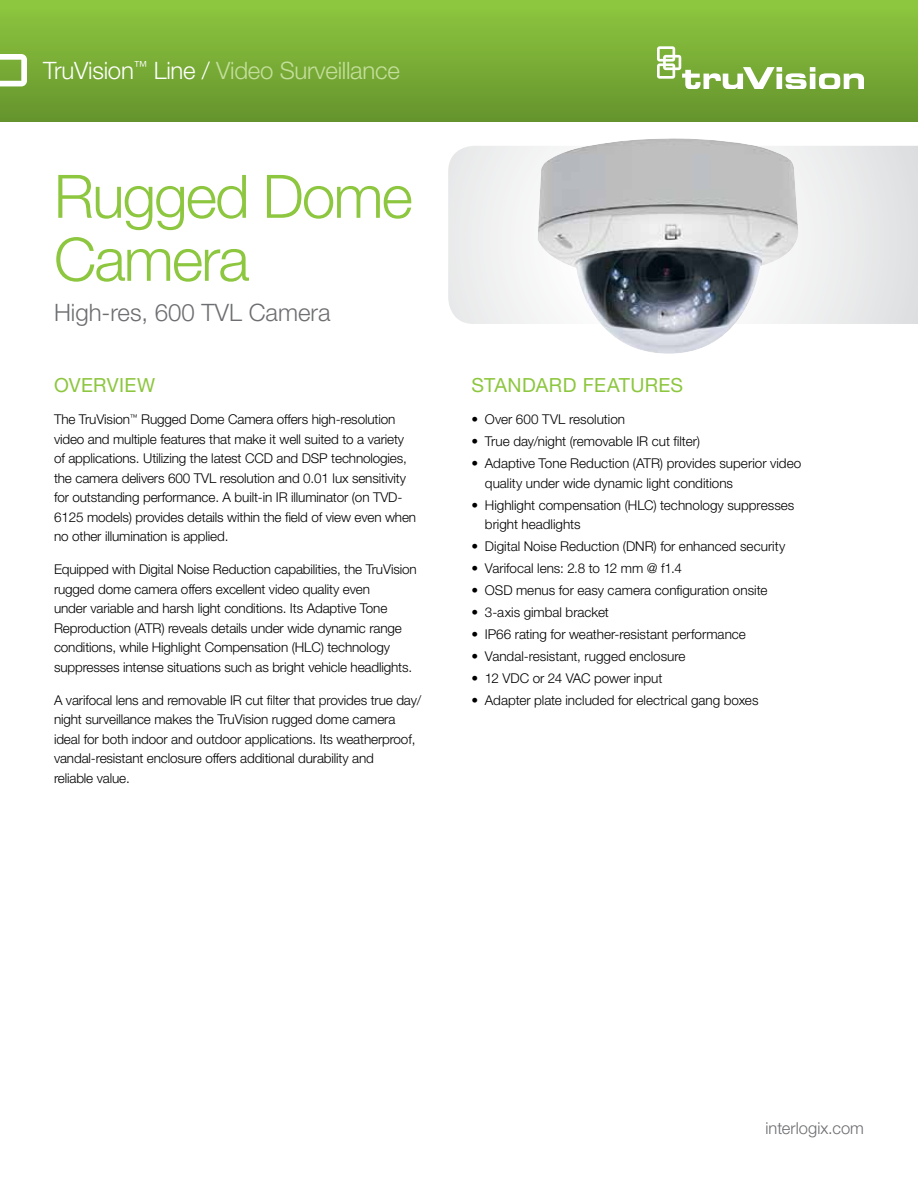
<style>
.page{position:relative;width:918px;height:1188px;background:#fff}
.page>*{position:absolute;margin:0;border:0;box-sizing:border-box;transform-origin:0 0}
.t1{font:300 60px/63px "Helvetica Neue LT Pro";letter-spacing:-.03em;color:#8dc63f}
.t2{font:300 24px "Helvetica Neue LT Pro";letter-spacing:-.01em;color:#c4df9b}
.t3{font:300 24px "Helvetica Neue LT Pro";color:#6d6e71}
.t4{font:19.5px "Helvetica Neue LT Pro";letter-spacing:.02em;color:#8dc63f}
.t5{font:300 16.5px "Helvetica Neue LT Std";color:#6d6e71}
.t6{font:300 13.5px/19.5px "Helvetica Neue LT Pro";letter-spacing:-.01em;color:#000}
.s1{color:#fff}
</style>
<div class="page">
<svg style="left:448px;top:146px;width:470px;height:178px"></svg>
<div style="left:0;top:0;width:918px;height:122px;background:linear-gradient(to bottom,#8fc840,#65942d)"></div>
<svg style="left:0;top:54px;width:27px;height:32px"></svg>
<svg style="left:657px;top:46px;width:207px;height:43px"></svg>
<img style="left:538px;top:138px;width:261px;height:216px">
<h2 class="t2" style="left:43px;top:56px;width:358px"><span class="s1">TruVision</span><sup>™</sup> <span class="s1">Line /</span> Video Surveillance</h2>
<h1 class="t1" style="left:54px;top:164px;width:360px">Rugged Dome<br>Camera</h1>
<h2 class="t3" style="left:54px;top:298px;width:278px">High-res, 600 TVL Camera</h2>
<h3 class="t4" style="left:54px;top:373px;width:103px">OVERVIEW</h3>
<p class="t6" style="left:54px;top:410px;width:364px">The TruVision<sup>™</sup> Rugged Dome Camera offers high-resolution video and multiple features that make it well suited to a variety of applications. Utilizing the latest CCD and DSP technologies, the camera delivers 600 TVL resolution and 0.01 lux sensitivity for outstanding performance. A built-in IR illuminator (on TVD-6125 models) provides details within the field of view even when no other illumination is applied.</p>
<p class="t6" style="left:54px;top:559px;width:364px">Equipped with Digital Noise Reduction capabilities, the TruVision rugged dome camera offers excellent video quality even<br>under variable and harsh light conditions. Its Adaptive Tone Reproduction (ATR) reveals details under wide dynamic range conditions, while Highlight Compensation (HLC) technology suppresses intense situations such as bright vehicle headlights.</p>
<p class="t6" style="left:54px;top:690px;width:369px">A varifocal lens and removable IR cut filter that provides true day/ night surveillance makes the TruVision rugged dome camera ideal for both indoor and outdoor applications. Its weatherproof, vandal-resistant enclosure offers additional durability and<br>reliable value.</p>
<h3 class="t4" style="left:471px;top:373px;width:212px">STANDARD FEATURES</h3>
<p class="t6" style="left:471px;top:410px;width:155px">• Over 600 TVL resolution</p>
<p class="t6" style="left:471px;top:431px;width:230px">• True day/night (removable IR cut filter)</p>
<p class="t6" style="left:485px;top:453px;width:318px;text-indent:-14px">• Adaptive Tone Reduction (ATR) provides superior video quality under wide dynamic light conditions</p>
<p class="t6" style="left:485px;top:495px;width:311px;text-indent:-13px">• Highlight compensation (HLC) technology suppresses bright headlights</p>
<p class="t6" style="left:471px;top:536px;width:315px">• Digital Noise Reduction (DNR) for enhanced security</p>
<p class="t6" style="left:471px;top:558px;width:212px">• Varifocal lens: 2.8 to 12 mm @ f1.4</p>
<p class="t6" style="left:471px;top:580px;width:297px">• OSD menus for easy camera configuration onsite</p>
<p class="t6" style="left:471px;top:602px;width:139px">• 3-axis gimbal bracket</p>
<p class="t6" style="left:471px;top:624px;width:276px">• IP66 rating for weather-resistant performance</p>
<p class="t6" style="left:471px;top:646px;width:216px">• Vandal-resistant, rugged enclosure</p>
<p class="t6" style="left:471px;top:668px;width:193px">• 12 VDC or 24 VAC power input</p>
<p class="t6" style="left:471px;top:690px;width:289px">• Adapter plate included for electrical gang boxes</p>
<p class="t5" style="left:766px;top:1118px;width:100px">interlogix.com</p>
</div>
